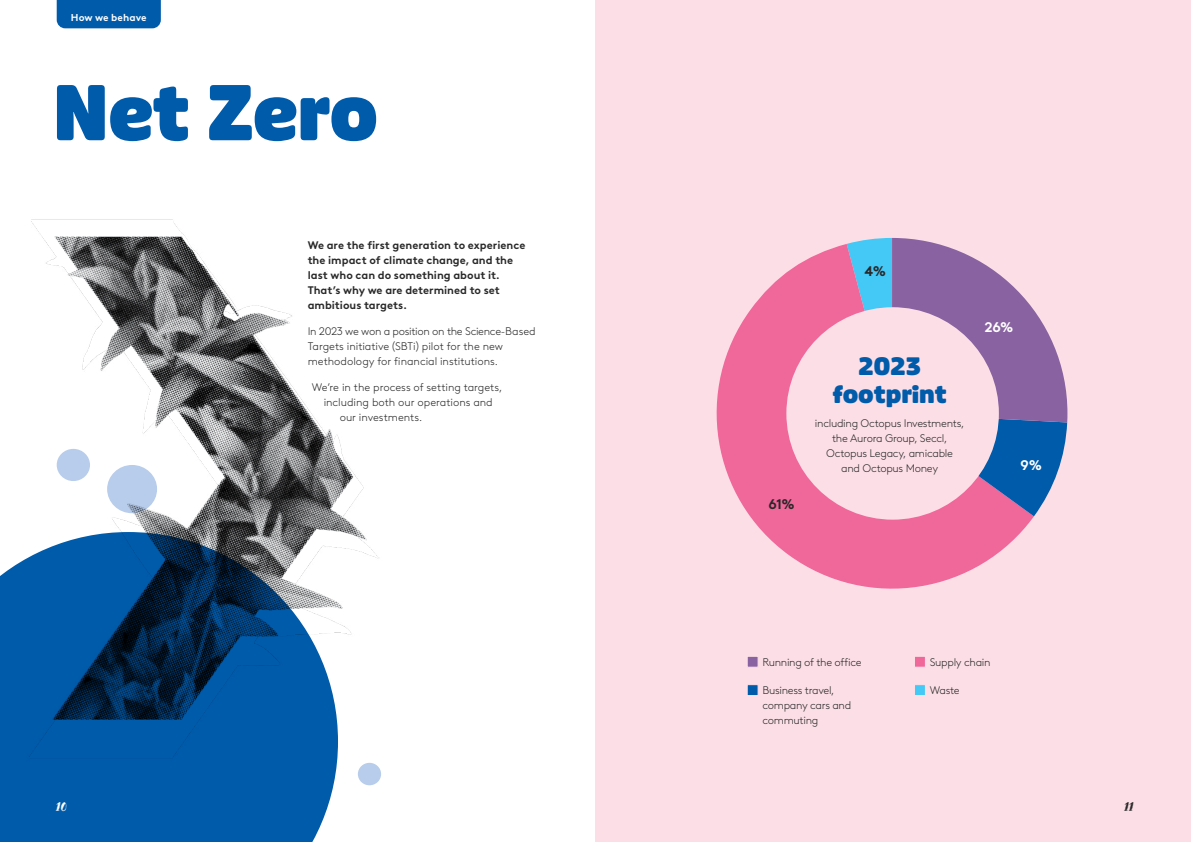
<style>
.page{position:relative;width:1191px;height:842px;background:#fff}
.page>*{position:absolute;margin:0;border:0;box-sizing:border-box;transform-origin:0 0}
.t1{font:900 75px "Puffin Display Soft";letter-spacing:-.01em;color:#005baa}
.t2{font:900 24px/28.8px "Puffin Display Soft";color:#005baa;text-align:center}
.t3{font:700 14px "Brown LL";color:#292829}
.t4{font:700 14px "Brown LL";color:#fff}
.t5{font:800 14px "Canvas Script";color:#fff}
.t6{font:800 14px "Canvas Script";color:#292829}
.t7{font:300 11px/15px "Brown LL";letter-spacing:-.02em;color:#292829}
.t8{font:700 11px/15px "Brown LL";color:#292829}
.t9{font:300 11px "Brown LL";color:#292829}
.t10{font:700 10px "Brown LL";letter-spacing:.005em;color:#fff}
</style>
<div class="page">
<div style="left:57px;top:0;width:104px;height:28px;background:#005baa"></div>
<div style="left:595px;top:0;width:596px;height:842px;background:#fcdfe6"></div>
<img style="left:31px;top:219px;width:350px;height:552px">
<svg style="left:0;top:532px;width:338px;height:310px;background:#125997"></svg>
<div style="left:57px;top:449px;width:33px;height:32px;background:#b8cdeb;border-radius:50%"></div>
<div style="left:358px;top:763px;width:23px;height:22px;background:#b8cdeb;border-radius:50%"></div>
<div style="left:107px;top:465px;width:50px;height:48px;background:#b8cdeb;border-radius:50%"></div>
<svg style="left:716px;top:244px;width:318px;height:345px;fill:#f0679a"></svg>
<svg style="left:846px;top:238px;width:221px;height:278px"></svg>
<div style="left:786px;top:307px;width:213px;height:213px;background:#fcdfe6;border-radius:50%"></div>
<div style="left:747px;top:684px;width:11px;height:12px;background:#005baa;border:1px solid #fcdfe6"></div>
<div style="left:914px;top:656px;width:11px;height:11px;background:#f0679a;border:1px solid #fcdfe6"></div>
<div style="left:914px;top:684px;width:11px;height:12px;background:#44c8f5;border:1px solid #fcdfe6"></div>
<div style="left:747px;top:656px;width:11px;height:11px;background:#8963a1;border:1px solid #fcdfe6"></div>
<p class="t10" style="left:71px;top:10px;width:77px">How we behave</p>
<h1 class="t1" style="left:52px;top:67px;width:327px">Net Zero</h1>
<p class="t8" style="left:308px;top:236px;width:219px">We are the first generation to experience the impact of climate change, and the last who can do something about it.<br>That’s why we are determined to set ambitious targets.</p>
<p class="t7" style="left:308px;top:323px;width:230px">In 2023 we won a position on the Science-Based<br>Targets initiative (SBTi) pilot for the new methodology for financial institutions.</p>
<p class="t9" style="left:312px;top:380px;width:192px">We’re in the process of setting targets,</p>
<p class="t9" style="left:324px;top:395px;width:171px">including both our operations and</p>
<p class="t9" style="left:340px;top:410px;width:84px">our investments.</p>
<p class="t3" style="left:864px;top:260px;width:22px">4%</p>
<p class="t3" style="left:768px;top:494px;width:27px">61%</p>
<h2 class="t2" style="left:833px;top:352px;width:115px">2023 footprint</h2>
<p class="t7" style="left:815px;top:415px;width:151px;text-align:center">including Octopus Investments, the Aurora Group, Seccl,<br>Octopus Legacy, amicable<br>and Octopus Money</p>
<p class="t4" style="left:984px;top:316px;width:30px">26%</p>
<p class="t4" style="left:1020px;top:454px;width:22px">9%</p>
<p class="t7" style="left:762px;top:654px;width:101px">Running of the office</p>
<p class="t7" style="left:762px;top:682px;width:90px">Business travel, company cars and commuting</p>
<p class="t7" style="left:929px;top:654px;width:62px">Supply chain</p>
<p class="t7" style="left:929px;top:682px;width:32px">Waste</p>
<p class="t5" style="left:57px;top:797px;width:12px">10</p>
<p class="t6" style="left:1125px;top:797px;width:10px">11</p>
</div>
